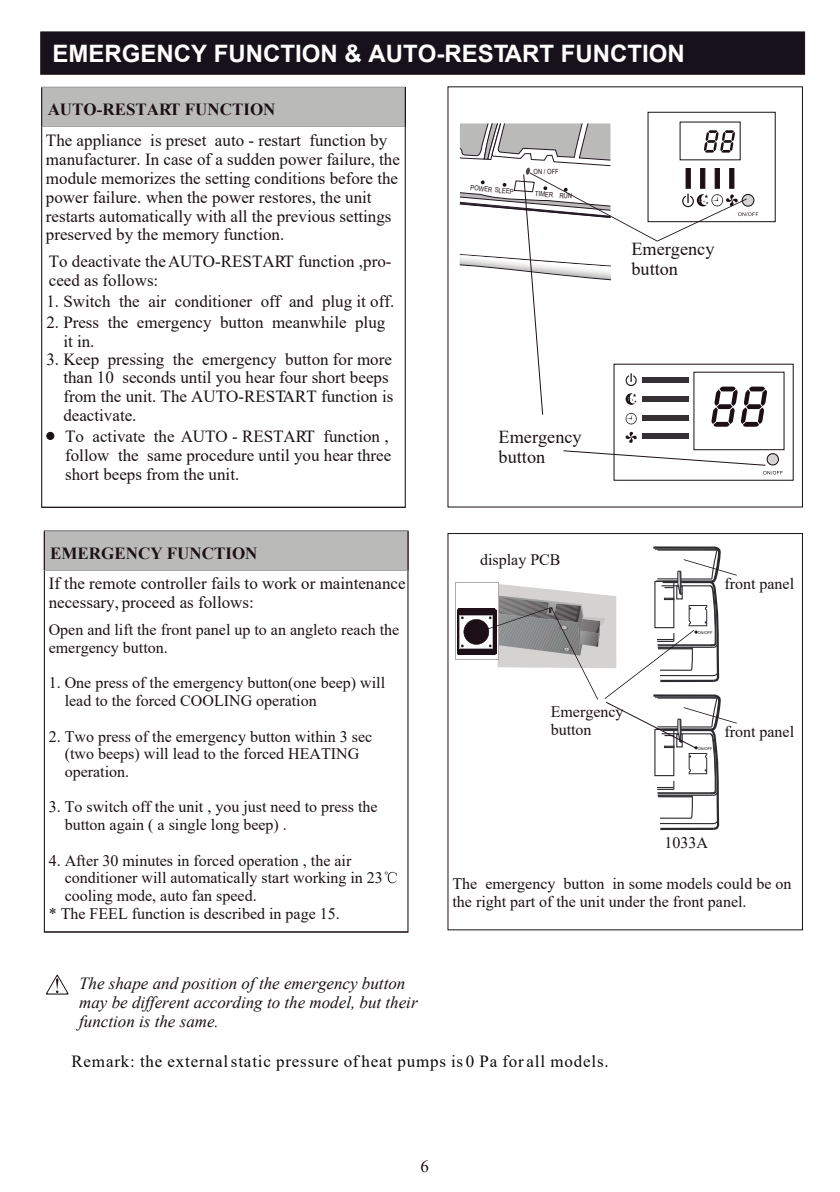
<style>
.page{position:relative;width:840px;height:1192px;background:#fff}
.page>*{position:absolute;margin:0;border:0;box-sizing:border-box;transform-origin:0 0}
.t1{font:700 24px "Arial";color:#fff}
.t2{font:18.2px/20.2px "Times New Roman";color:#1c1016}
.t3{font:17px/18.8px "Times New Roman";color:#1c1016}
.t4{font:italic 17px/18.8px "Times New Roman";color:#1c1016}
.t5{font:17px "Times New Roman";letter-spacing:.05em;color:#0b090c}
.t6{font:700 17px "Times New Roman";color:#1c1016}
.t7{font:16px/17.8px "Times New Roman";color:#1c1016}
.t8{font:7px "Arial Narrow";color:#1c1016}
.t9{font:4px "Arial";color:#1c1016}
</style>
<div class="page">
<div style="left:41px;top:32px;width:764px;height:42px;background:#16111b"></div>
<svg style="left:46px;top:974px;width:23px;height:21px"></svg>
<svg style="left:41px;top:87px;width:365px;height:421px"></svg>
<div style="left:47px;top:432px;width:7px;height:7px;background:#1c1016;border-radius:50%"></div>
<div style="left:47px;top:432px;width:7px;height:8px;border:1px solid #1c1016;border-radius:50%"></div>
<svg style="left:44px;top:531px;width:365px;height:402px"></svg>
<div style="left:648px;top:112px;width:127px;height:110px;background:#fff;border:1px solid #1c1016"></div>
<div style="left:694px;top:372px;width:90px;height:78px;background:#fff;border:1px solid #1c1016"></div>
<div style="left:448px;top:533px;width:355px;height:397px;border:1px solid #1c1016"></div>
<svg style="left:563px;top:450px;width:220px;height:25px"></svg>
<svg style="left:455px;top:546px;width:282px;height:284px"></svg>
<svg style="left:459px;top:122px;width:308px;height:321px"></svg>
<h1 class="t1" style="left:53px;top:36px;width:634px">EMERGENCY FUNCTION &amp; AUTO-RESTART FUNCTION</h1>
<p class="t6" style="left:48px;top:97px;width:229px">AUTO-RESTART FUNCTION</p>
<p class="t3" style="left:46px;top:131px;width:356px">The appliance is preset auto - restart function by manufacturer. In case of a sudden power failure, the module memorizes the setting conditions before the power failure. when the power restores, the unit restarts automatically with all the previous settings preserved by the memory function.</p>
<p class="t3" style="left:49px;top:252px;width:344px">To deactivate the AUTO-RESTART function ,pro&shy;ceed as follows:</p>
<p class="t3" style="left:46px;top:292px;width:349px">1. Switch the air conditioner off and plug it off.</p>
<p class="t3" style="left:63px;top:312px;width:323px;text-indent:-17px">2. Press the emergency button meanwhile plug it in.</p>
<p class="t3" style="left:63px;top:349px;width:331px;text-indent:-17px">3. Keep pressing the emergency button for more than 10 seconds until you hear four short beeps from the unit. The AUTO-RESTART function is deactivate.</p>
<p class="t3" style="left:65px;top:426px;width:328px">To activate the AUTO - RESTART function , follow the same procedure until you hear three short beeps from the unit.</p>
<p class="t6" style="left:50px;top:541px;width:209px">EMERGENCY FUNCTION</p>
<p class="t3" style="left:49px;top:574px;width:358px">If the remote controller fails to work or maintenance necessary, proceed as follows:</p>
<p class="t7" style="left:49px;top:621px;width:352px">Open and lift the front panel up to an angleto reach the emergency button.</p>
<p class="t7" style="left:65px;top:674px;width:322px;text-indent:-16px">1. One press of the emergency button(one beep) will lead to the forced COOLING operation</p>
<p class="t7" style="left:65px;top:727px;width:309px;text-indent:-16px">2. Two press of the emergency button within 3 sec (two beeps) will lead to the forced HEATING operation.</p>
<p class="t7" style="left:65px;top:798px;width:314px;text-indent:-16px">3. To switch off the unit , you just need to press the button again ( a single long beep) .</p>
<p class="t7" style="left:49px;top:851px;width:304px">4. After 30 minutes in forced operation , the air</p>
<p class="t7" style="left:65px;top:869px;width:320px">conditioner will automatically start working in 23</p>
<p class="t7" style="left:65px;top:886px;width:193px">cooling mode, auto fan speed.</p>
<p class="t7" style="left:49px;top:904px;width:293px">* The FEEL function is described in page 15.</p>
<p class="t4" style="left:79px;top:974px;width:340px">The shape and position of the emergency button may be different according to the model, but their function is the same.</p>
<p class="t8" style="left:534px;top:166px;width:27px">ON / OFF</p>
<p class="t8" style="left:471px;top:182px;width:23px;rotate:6deg">POWER</p>
<p class="t8" style="left:495px;top:185px;width:20px;rotate:5deg">SLEEP</p>
<p class="t8" style="left:536px;top:188px;width:20px;rotate:5deg">TIMER</p>
<p class="t2" style="left:631px;top:238px;width:85px">Emergency button</p>
<p class="t2" style="left:499px;top:426px;width:85px">Emergency button</p>
<p class="t7" style="left:480px;top:550px;width:82px">display PCB</p>
<p class="t7" style="left:551px;top:702px;width:74px">Emergency button</p>
<p class="t7" style="left:724px;top:574px;width:71px">front panel</p>
<p class="t9" style="left:698px;top:630px;width:16px">ON/OFF</p>
<p class="t9" style="left:698px;top:746px;width:16px">ON/OFF</p>
<p class="t7" style="left:724px;top:722px;width:71px">front panel</p>
<p class="t7" style="left:664px;top:833px;width:45px">1033A</p>
<p class="t7" style="left:452px;top:875px;width:341px">The emergency button in some models could be on the right part of the unit under the front panel.</p>
<p class="t5" style="left:71px;top:1049px;width:539px">Remark: the externalstatic pressure of heat pumps is 0 Pa forall models.</p>
<p class="t3" style="left:421px;top:1157px;width:10px">6</p>
</div>
